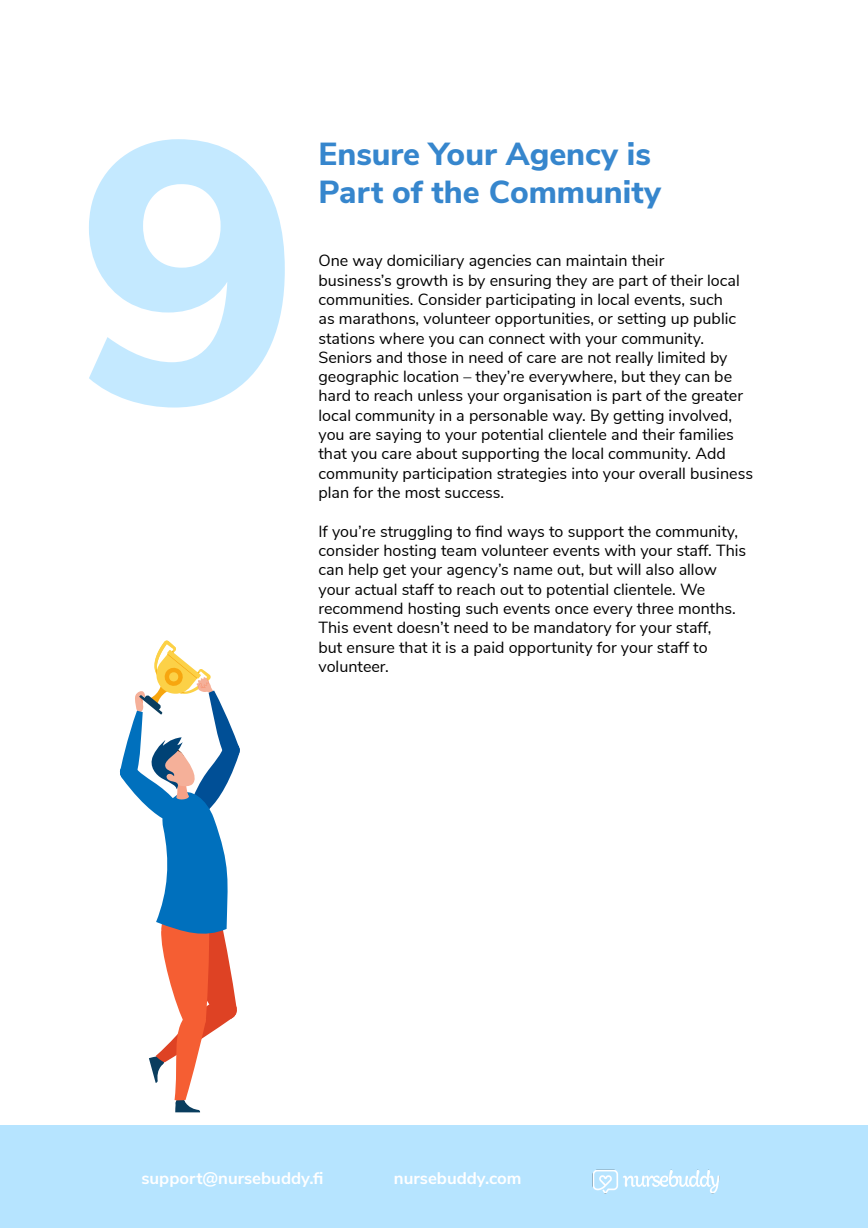
<style>
.page{position:relative;width:868px;height:1228px;background:#fff}
.page>*{position:absolute;margin:0;border:0;box-sizing:border-box;transform-origin:0 0}
.t1{font:800 371px "Nunito Sans";color:#b6e4ff}
.t2{font:800 31.85px "Nunito Sans";color:#3686cd}
.t3{font:700 16.8px "Nunito Sans";color:#fff}
.t4{font:16.1px/19.3px "Nunito Sans";color:#000}
</style>
<div class="page">
<svg style="left:119px;top:640px;width:121px;height:472px"></svg>
<div style="left:0;top:1126px;width:868px;height:102px;background:#b6e4ff"></div>
<img style="left:592px;top:1169px;width:128px;height:25px">
<h1 class="t1" style="left:76px;top:3px;width:224px">9</h1>
<p class="t2" style="left:318px;top:131px;width:334px">Ensure Your Agency is</p>
<p class="t2" style="left:318px;top:169px;width:344px">Part of the Community</p>
<p class="t4" style="left:318px;top:250px;width:436px">One way domiciliary agencies can maintain their<br>business’s growth is by ensuring they are part of their local communities. Consider participating in local events, such<br>as marathons, volunteer opportunities, or setting up public stations where you can connect with your community.<br>Seniors and those in need of care are not really limited by geographic location – they’re everywhere, but they can be hard to reach unless your organisation is part of the greater local community in a personable way. By getting involved, you are saying to your potential clientele and their families that you care about supporting the local community. Add community participation strategies into your overall business plan for the most success.</p>
<p class="t4" style="left:318px;top:520px;width:429px">If you’re struggling to find ways to support the community, consider hosting team volunteer events with your staff. This can help get your agency’s name out, but will also allow your actual staff to reach out to potential clientele. We recommend hosting such events once every three months.<br>This event doesn’t need to be mandatory for your staff,<br>but ensure that it is a paid opportunity for your staff to volunteer.</p>
<p class="t3" style="left:141px;top:1166px;width:184px">support@nursebuddy.fi</p>
<p class="t3" style="left:394px;top:1166px;width:129px">nursebuddy.com</p>
</div>
